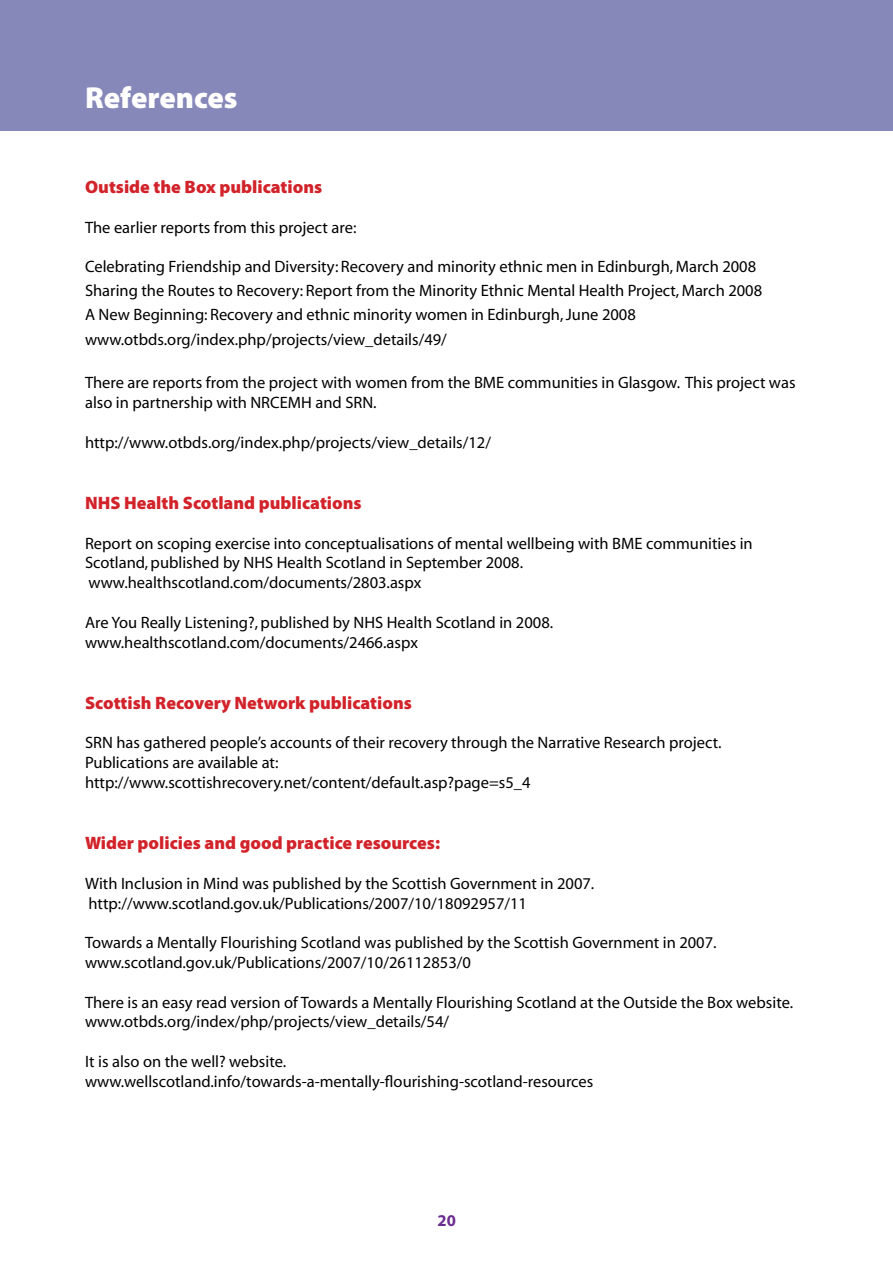
<style>
.page{position:relative;width:893px;height:1263px;background:#fff}
.page>*{position:absolute;margin:0;border:0;box-sizing:border-box;transform-origin:0 0}
.t1{font:900 30.45px "Myriad Pro";color:#fff}
.t2{font:900 18px "Myriad Pro";color:#d2232a}
.t3{font:16.5px/19.8px "Myriad";color:#000}
.t4{font:700 16.5px "Myriad";color:#6b2c91}
</style>
<div class="page">
<div style="left:0;top:0;width:893px;height:130px;background:#8788ba"></div>
<h1 class="t1" style="left:85px;top:77px;width:154px">References</h1>
<p class="t2" style="left:85px;top:175px;width:239px">Outside the Box publications</p>
<p class="t3" style="left:85px;top:218px;width:273px">The earlier reports from this project are:</p>
<p class="t3" style="left:85px;top:256px;width:679px;line-height:24px">Celebrating Friendship and Diversity: Recovery and minority ethnic men in Edinburgh, March 2008<br>Sharing the Routes to Recovery: Report from the Minority Ethnic Mental Health Project, March 2008<br>A New Beginning: Recovery and ethnic minority women in Edinburgh, June 2008 www.otbds.org/index.php/projects/view_details/49/</p>
<p class="t3" style="left:85px;top:374px;width:712px">There are reports from the project with women from the BME communities in Glasgow. This project was also in partnership with NRCEMH and SRN.</p>
<p class="t3" style="left:85px;top:433px;width:408px">http://www.otbds.org/index.php/projects/view_details/12/</p>
<p class="t2" style="left:85px;top:491px;width:278px">NHS Health Scotland publications</p>
<p class="t3" style="left:85px;top:534px;width:669px">Report on scoping exercise into conceptualisations of mental wellbeing with BME communities in<br>Scotland, published by NHS Health Scotland in September 2008. www.healthscotland.com/documents/2803.aspx</p>
<p class="t3" style="left:85px;top:613px;width:470px">Are You Really Listening?, published by NHS Health Scotland in 2008. www.healthscotland.com/documents/2466.aspx</p>
<p class="t2" style="left:85px;top:691px;width:328px">Scottish Recovery Network publications</p>
<p class="t3" style="left:85px;top:734px;width:638px">SRN has gathered people’s accounts of their recovery through the Narrative Research project.<br>Publications are available at: http://www.scottishrecovery.net/content/default.asp?page=s5_4</p>
<p class="t2" style="left:85px;top:831px;width:357px">Wider policies and good practice resources:</p>
<p class="t3" style="left:85px;top:874px;width:511px">With Inclusion in Mind was published by the Scottish Government in 2007. http://www.scotland.gov.uk/Publications/2007/10/18092957/11</p>
<p class="t3" style="left:85px;top:933px;width:633px">Towards a Mentally Flourishing Scotland was published by the Scottish Government in 2007. www.scotland.gov.uk/Publications/2007/10/26112853/0</p>
<p class="t3" style="left:85px;top:993px;width:710px">There is an easy read version of Towards a Mentally Flourishing Scotland at the Outside the Box website. www.otbds.org/index/php/projects/view_details/54/</p>
<p class="t3" style="left:85px;top:1052px;width:510px">It is also on the well? website. www.wellscotland.info/towards-a-mentally-flourishing-scotland-resources</p>
<p class="t4" style="left:438px;top:1212px;width:20px">20</p>
</div>
